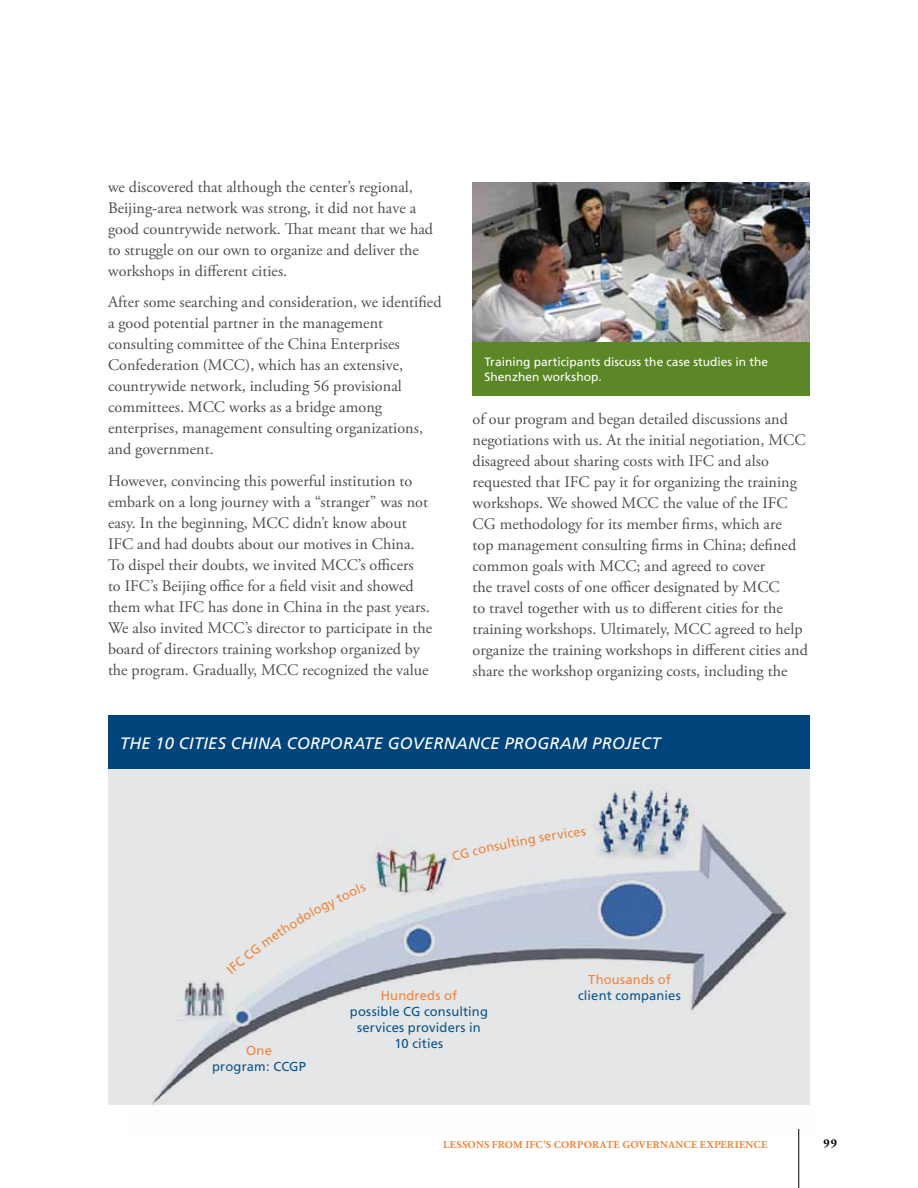
<style>
.page{position:relative;width:918px;height:1188px;background:#fff}
.page>*{position:absolute;margin:0;border:0;box-sizing:border-box;transform-origin:0 0}
.t1{font:italic 16.5px "Frutiger";letter-spacing:.015em;color:#fff}
.t2{font:16.2px/21px "Adobe Garamond Pro";color:#4d4d4f}
.t3{font:13.05px/16.2px "Frutiger";letter-spacing:.01em;color:#0d558a;text-align:center}
.t4{font:13.05px "Frutiger";letter-spacing:.015em;color:#ed853f}
.t5{font:12px/15px "Frutiger";letter-spacing:.005em;color:#fff}
.t6{font:700 12px "Adobe Garamond Pro";color:#000}
.t7{font:700 10.5px "Adobe Garamond Pro";letter-spacing:.06em;color:#ed853f}
</style>
<div class="page">
<hr style="left:798px;top:1129px;width:1px;height:59px;background:#000">
<div style="left:108px;top:769px;width:702px;height:336px;background:#e6e7e8"></div>
<img style="left:151px;top:785px;width:649px;height:353px">
<div style="left:108px;top:715px;width:702px;height:54px;background:#00447c"></div>
<img style="left:472px;top:182px;width:338px;height:160px">
<div style="left:472px;top:342px;width:338px;height:54px;background:#5c8727"></div>
<svg style="left:226px;top:884px;width:140px;height:90px"></svg>
<svg style="left:452px;top:843px;width:48px;height:18px"></svg>
<svg style="left:520px;top:832px;width:44px;height:15px"></svg>
<p class="t2" style="left:108px;top:177px;width:327px">we discovered that although the center’s regional, Beijing-area network was strong, it did not have a good countrywide network. That meant that we had to struggle on our own to organize and deliver the workshops in different cities.</p>
<p class="t2" style="left:108px;top:292px;width:335px">After some searching and consideration, we identified a good potential partner in the management consulting committee of the China Enterprises Confederation (MCC), which has an extensive, countrywide network, including 56 provisional committees. MCC works as a bridge among enterprises, management consulting organizations, and government.</p>
<p class="t2" style="left:108px;top:471px;width:326px">However, convincing this powerful institution to embark on a long journey with a “stranger” was not easy. In the beginning, MCC didn’t know about IFC and had doubts about our motives in China.<br>To dispel their doubts, we invited MCC’s officers<br>to IFC’s Beijing office for a field visit and showed them what IFC has done in China in the past years.<br>We also invited MCC’s director to participate in the board of directors training workshop organized by the program. Gradually, MCC recognized the value</p>
<p class="t5" style="left:484px;top:354px;width:285px">Training participants discuss the case studies in the<br>Shenzhen workshop.</p>
<p class="t2" style="left:473px;top:409px;width:337px">of our program and began detailed discussions and negotiations with us. At the initial negotiation, MCC disagreed about sharing costs with IFC and also requested that IFC pay it for organizing the training workshops. We showed MCC the value of the IFC CG methodology for its member firms, which are<br>top management consulting firms in China; defined common goals with MCC; and agreed to cover<br>the travel costs of one officer designated by MCC<br>to travel together with us to different cities for the training workshops. Ultimately, MCC agreed to help organize the training workshops in different cities and share the workshop organizing costs, including the</p>
<p class="t1" style="left:120px;top:733px;width:542px">THE 10 CITIES CHINA CORPORATE GOVERNANCE PROGRAM PROJECT</p>
<p class="t4" style="left:498px;top:838px;width:22px;rotate:-11deg">ulti</p>
<p class="t4" style="left:563px;top:826px;width:24px;rotate:-8deg">ices</p>
<p class="t4" style="left:246px;top:1043px;width:27px">One</p>
<p class="t3" style="left:212px;top:1059px;width:96px">program: CCGP</p>
<p class="t4" style="left:588px;top:972px;width:84px">Thousands of</p>
<p class="t4" style="left:381px;top:987px;width:78px">H undreds of</p>
<p class="t3" style="left:578px;top:988px;width:104px">client companies</p>
<p class="t3" style="left:350px;top:1003px;width:140px">possible CG consulting services providers in<br>10 cities</p>
<p class="t7" style="left:443px;top:1139px;width:324px">LESSONS FROM IFC’S CORPORATE GOVERNANCE EXPERIENCE</p>
<p class="t6" style="left:824px;top:1136px;width:15px">99</p>
</div>
